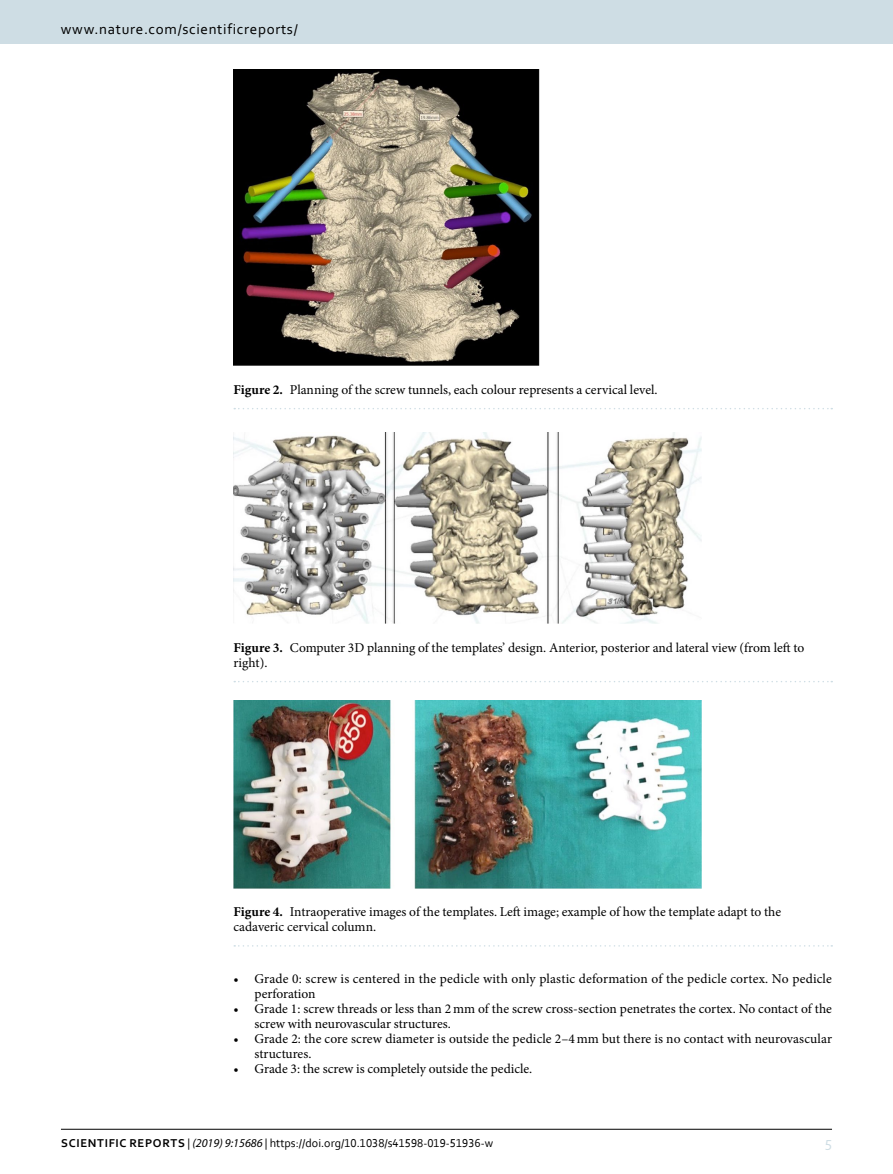
<style>
.page{position:relative;width:893px;height:1174px;background:#fff}
.page>*{position:absolute;margin:0;border:0;box-sizing:border-box;transform-origin:0 0}
.t1{font:15px "Corbel 2";letter-spacing:.045em;color:#000}
.t2{font:15px "Corbel 2";color:#cedde4}
.t3{font:13.5px/15px "Minion Pro";color:#000}
.t4{font:12px "Corbel";color:#000}
.s1{font-weight:700}
.s2{font-family:"Minion Pro Regular 2"}
.s3{font-family:"Corbel Bold 2"}
.s4{font-family:"Corbel 2"}
.s5{font-family:"Myriad Pro";font-style:italic}
</style>
<div class="page">
<hr style="left:61px;top:1129px;width:771px;height:1px;background:#000">
<div style="left:0;top:0;width:893px;height:43px;background:#cedde4"></div>
<img style="left:233px;top:70px;width:306px;height:296px">
<svg style="left:234px;top:408px;width:598px;height:1px"></svg>
<img style="left:233px;top:432px;width:468px;height:192px">
<svg style="left:234px;top:681px;width:598px;height:1px"></svg>
<img style="left:233px;top:700px;width:468px;height:188px">
<svg style="left:234px;top:945px;width:598px;height:1px"></svg>
<p class="t1" style="left:61px;top:19px;width:238px">www.nature.com/scientificreports/</p>
<p class="t3" style="left:233px;top:382px;width:425px"><span class="s1">Figure 2.</span> Planning of the screw tunnels, each colour represents a cervical level.</p>
<p class="t3" style="left:233px;top:640px;width:572px"><span class="s1">Figure 3.</span> Computer 3D planning of the templates’ design. Anterior, posterior and lateral view (from left to right).</p>
<p class="t3" style="left:233px;top:904px;width:549px"><span class="s1">Figure 4.</span> Intraoperative images of the templates. Left image; example of how the template adapt to the cadaveric cervical column.</p>
<p class="t3" style="left:254px;top:971px;width:579px;text-indent:-21px"><span class="s2">•</span> Grade 0: screw is centered in the pedicle with only plastic deformation of the pedicle cortex. No pedicle perforation</p>
<p class="t3" style="left:254px;top:1001px;width:579px;text-indent:-21px"><span class="s2">•</span> Grade 1: screw threads or less than 2mm of the screw cross-section penetrates the cortex. No contact of the screw with neurovascular structures.</p>
<p class="t3" style="left:254px;top:1031px;width:579px;text-indent:-21px"><span class="s2">•</span> Grade 2: the core screw diameter is outside the pedicle 2–4mm but there is no contact with neurovascular structures.</p>
<p class="t3" style="left:233px;top:1061px;width:300px"><span class="s2">•</span> Grade 3: the screw is completely outside the pedicle.</p>
<p class="t4" style="left:61px;top:1135px;width:433px"><span class="s3">SCIENTIFIC REPORTS</span> <span class="s4">|</span> <span class="s5">(2019) 9:15686</span> <span class="s4">|</span> https://doi.org/10.1038/s41598-019-51936-w</p>
<p class="t2" style="left:825px;top:1132px;width:9px">5</p>
</div>
